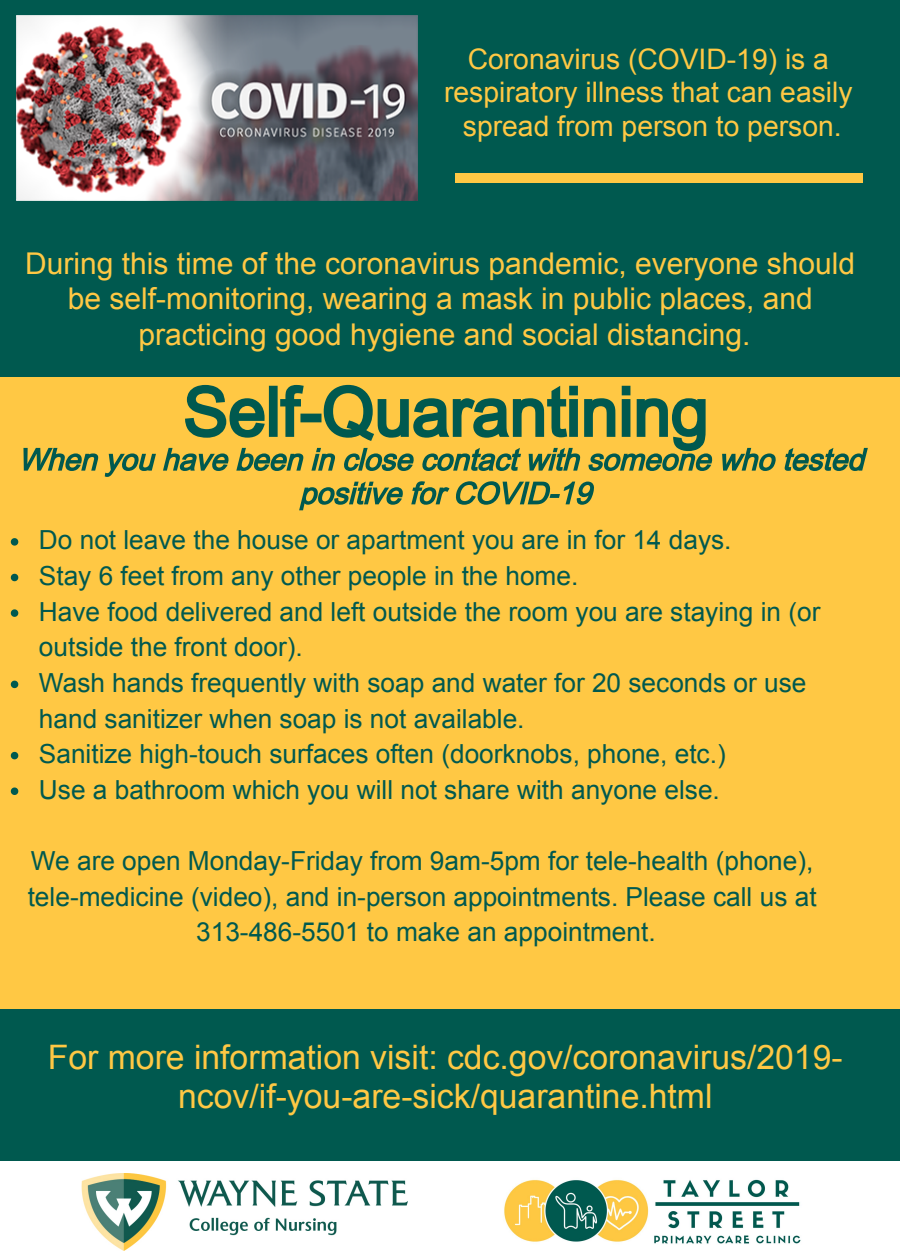
<style>
.page{position:relative;width:900px;height:1260px;background:#00594f}
.page>*{position:absolute;margin:0;border:0;box-sizing:border-box;transform-origin:0 0}
.t1{font:33.75px/39.5px "Arial";color:#ffc844;text-align:center}
.t2{font:30px/35.5px "Arial";color:#ffc844;text-align:center}
.t3{font:28.25px/33.5px "Arial";color:#ffc844;text-align:center}
.t4{font:26.25px/35.5px "Arial";color:#00594f;text-align:center}
</style>
<div class="page">
<div style="left:0;top:831px;width:900px;height:429px;background:#fff"></div>
<div style="left:0;top:705px;width:900px;height:456px;background:#00594f"></div>
<div style="left:0;top:378px;width:900px;height:631px;background:#ffc844"></div>
<img style="left:16px;top:15px;width:401px;height:186px">
<div style="left:455px;top:173px;width:348px;height:10px;background:#ffc844"></div>
<div style="left:803px;top:173px;width:59px;height:10px;background:#ffc844"></div>
<img style="left:81px;top:1174px;width:327px;height:77px">
<svg style="left:23px;top:385px;width:845px;height:125px"></svg>
<svg style="left:11px;top:538px;width:7px;height:8px"></svg>
<svg style="left:11px;top:574px;width:7px;height:7px"></svg>
<svg style="left:11px;top:609px;width:7px;height:8px"></svg>
<svg style="left:11px;top:681px;width:7px;height:7px"></svg>
<svg style="left:11px;top:752px;width:7px;height:7px"></svg>
<svg style="left:11px;top:788px;width:7px;height:7px"></svg>
<img style="left:504px;top:1179px;width:297px;height:65px">
<p class="t3" style="left:444px;top:42px;width:410px">Coronavirus (COVID-19) is a respiratory illness that can easily spread from person to person.</p>
<p class="t2" style="left:25px;top:246px;width:831px">During this time of the coronavirus pandemic, everyone should be self-monitoring, wearing a mask in public places, and practicing good hygiene and social distancing.</p>
<p class="t4" style="left:39px;top:523px;width:783px;text-align:left">Do not leave the house or apartment you are in for 14 days.<br>Stay 6 feet from any other people in the home.<br>Have food delivered and left outside the room you are staying in (or outside the front door).<br>Wash hands frequently with soap and water for 20 seconds or use hand sanitizer when soap is not available.<br>Sanitize high-touch surfaces often (doorknobs, phone, etc.)<br>Use a bathroom which you will not share with anyone else.</p>
<p class="t4" style="left:28px;top:843px;width:790px">We are open Monday-Friday from 9am-5pm for tele-health (phone), tele-medicine (video), and in-person appointments. Please call us at<br>313-486-5501 to make an appointment.</p>
<p class="t1" style="left:48px;top:1037px;width:796px">For more information visit: cdc.gov/coronavirus/2019- ncov/if-you-are-sick/quarantine.html</p>
</div>
